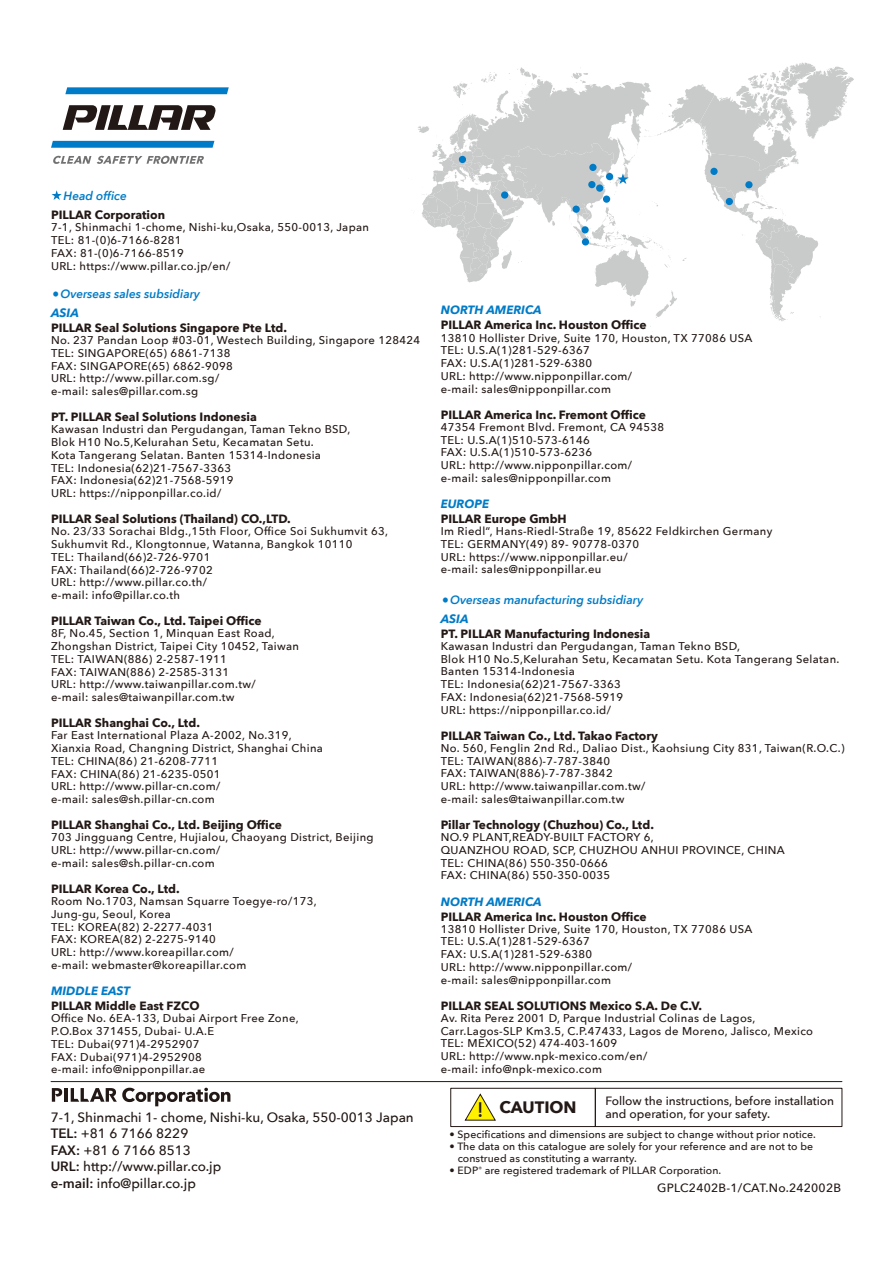
<style>
.page{position:relative;width:893px;height:1263px;background:#fff}
.page>*{position:absolute;margin:0;border:0;box-sizing:border-box;transform-origin:0 0}
.t1{font:500 36px "Avenir Next";color:#007bc7}
.t2{font:700 16.5px "Avenir Next";color:#221815}
.t3{font:500 13.5px/16.5px "Avenir Next";color:#221815}
.t4{font:700 12px "Avenir Next";color:#221815}
.t5{font:500 12px/12.8px "Avenir Next";color:#221815}
.t6{font:italic 600 12px "Avenir Next";color:#007bc7}
.t7{font:italic 700 12px "Avenir Next";color:#007bc7}
.t8{font:500 12px "Avenir Next";letter-spacing:.02em;color:#221815}
.t9{font:500 11.25px/12.8px "Avenir Next";letter-spacing:.03em;color:#221815}
.t10{font:500 10.5px/12px "Avenir Next";letter-spacing:.01em;color:#221815}
.s1{font-weight:600}
.s2{font-weight:500;font-size:21px}
</style>
<div class="page">
<hr style="left:51px;top:1081px;width:791px;height:1px;background:#221815">
<svg style="left:464px;top:1093px;width:32px;height:28px"></svg>
<div style="left:595px;top:1088px;width:247px;height:39px;border:1px solid #221815"></div>
<hr style="left:64px;top:1088px;width:4px;height:14px;background:#221815">
<svg style="left:52px;top:1088px;width:10px;height:14px"></svg>
<svg style="left:71px;top:1088px;width:159px;height:18px"></svg>
<svg style="left:63px;top:105px;width:153px;height:25px"></svg>
<svg style="left:51px;top:141px;width:163px;height:7px"></svg>
<svg style="left:65px;top:87px;width:164px;height:7px"></svg>
<svg style="left:53px;top:156px;width:38px;height:8px"></svg>
<svg style="left:97px;top:156px;width:107px;height:8px"></svg>
<svg style="left:418px;top:63px;width:436px;height:264px"></svg>
<svg style="left:52px;top:190px;width:10px;height:10px"></svg>
<div style="left:450px;top:1088px;width:146px;height:39px;border:1px solid #221815"></div>
<p class="t6" style="left:64px;top:186px;width:65px">Head office</p>
<p class="t4" style="left:51px;top:205px;width:116px">PILLAR Corporation</p>
<p class="t9" style="left:51px;top:221px;width:320px">7-1, Shinmachi 1-chome, Nishi-ku,Osaka, 550-0013, Japan TEL: 81-(0)6-7166-8281<br>FAX: 81-(0)6-7166-8519<br>URL: https://www.pillar.co.jp/en/</p>
<h1 class="t1" style="left:51px;top:262px;width:11px">∙</h1>
<p class="t6" style="left:60px;top:284px;width:141px">Overseas sales subsidiary</p>
<p class="t7" style="left:51px;top:302px;width:29px">ASIA</p>
<p class="t4" style="left:51px;top:317px;width:238px">PILLAR Seal Solutions Singapore Pte Ltd.</p>
<p class="t9" style="left:51px;top:333px;width:371px">No. 237 Pandan Loop #03-01, Westech Building, Singapore 128424<br>TEL: SINGAPORE(65) 6861-7138<br>FAX: SINGAPORE(65) 6862-9098<br>URL: http://www.pillar.com.sg/<br>e-mail: sales@pillar.com.sg</p>
<p class="t4" style="left:51px;top:407px;width:207px">PT. PILLAR Seal Solutions Indonesia</p>
<p class="t9" style="left:51px;top:423px;width:301px">Kawasan Industri dan Pergudangan, Taman Tekno BSD, Blok H10 No.5,Kelurahan Setu, Kecamatan Setu.<br>Kota Tangerang Selatan. Banten 15314-Indonesia<br>TEL: Indonesia(62)21-7567-3363<br>FAX: Indonesia(62)21-7568-5919<br>URL: https://nipponpillar.co.id/</p>
<p class="t4" style="left:51px;top:509px;width:241px">PILLAR Seal Solutions (Thailand) CO.,LTD.</p>
<p class="t9" style="left:51px;top:525px;width:338px">No. 23/33 Sorachai Bldg.,15th Floor, Office Soi Sukhumvit 63, Sukhumvit Rd., Klongtonnue, Watanna, Bangkok 10110<br>TEL: Thailand(66)2-726-9701<br>FAX: Thailand(66)2-726-9702<br>URL: http://www.pillar.co.th/<br>e-mail: info@pillar.co.th</p>
<p class="t4" style="left:51px;top:611px;width:212px">PILLAR Taiwan Co., Ltd. Taipei Office</p>
<p class="t9" style="left:51px;top:627px;width:250px">8F, No.45, Section 1, Minquan East Road, Zhongshan District, Taipei City 10452, Taiwan TEL: TAIWAN(886) 2-2587-1911<br>FAX: TAIWAN(886) 2-2585-3131<br>URL: http://www.taiwanpillar.com.tw/<br>e-mail: sales@taiwanpillar.com.tw</p>
<p class="t4" style="left:51px;top:713px;width:150px">PILLAR Shanghai Co., Ltd.</p>
<p class="t9" style="left:51px;top:729px;width:274px">Far East International Plaza A-2002, No.319, Xianxia Road, Changning District, Shanghai China TEL: CHINA(86) 21-6208-7711<br>FAX: CHINA(86) 21-6235-0501<br>URL: http://www.pillar-cn.com/<br>e-mail: sales@sh.pillar-cn.com</p>
<p class="t4" style="left:51px;top:815px;width:233px">PILLAR Shanghai Co., Ltd. Beijing Office</p>
<p class="t9" style="left:51px;top:831px;width:324px">703 Jingguang Centre, Hujialou, Chaoyang District, Beijing<br>URL: http://www.pillar-cn.com/<br>e-mail: sales@sh.pillar-cn.com</p>
<p class="t4" style="left:51px;top:878px;width:130px">PILLAR Korea Co., Ltd.</p>
<p class="t9" style="left:51px;top:894px;width:267px">Room No.1703, Namsan Squarre Toegye-ro/173, Jung-gu, Seoul, Korea<br>TEL: KOREA(82) 2-2277-4031<br>FAX: KOREA(82) 2-2275-9140<br>URL: http://www.koreapillar.com/<br>e-mail: webmaster@koreapillar.com</p>
<p class="t7" style="left:51px;top:980px;width:81px">MIDDLE EAST</p>
<p class="t4" style="left:51px;top:995px;width:150px">PILLAR Middle East FZCO</p>
<p class="t9" style="left:51px;top:1011px;width:249px">Office No. 6EA-133, Dubai Airport Free Zone,<br>P.O.Box 371455, Dubai- U.A.E<br>TEL: Dubai(971)4-2952907<br>FAX: Dubai(971)4-2952908<br>e-mail: info@nipponpillar.ae</p>
<p class="t3" style="left:51px;top:1108px;width:365px">7-1, Shinmachi 1- chome, Nishi-ku, Osaka, 550-0013 Japan<br><span class="s1">TEL:</span> +81 6 7166 8229<br><span class="s1">FAX:</span> +81 6 7166 8513<br><span class="s1">URL:</span> http://www.pillar.co.jp<br><span class="s1">e-mail:</span> info@pillar.co.jp</p>
<p class="t7" style="left:441px;top:300px;width:102px">NORTH AMERICA</p>
<p class="t4" style="left:441px;top:315px;width:207px">PILLAR America Inc. Houston Office</p>
<p class="t9" style="left:441px;top:331px;width:313px">13810 Hollister Drive, Suite 170, Houston, TX 77086 USA TEL: U.S.A(1)281-529-6367<br>FAX: U.S.A(1)281-529-6380<br>URL: http://www.nipponpillar.com/<br>e-mail: sales@nipponpillar.com</p>
<p class="t4" style="left:441px;top:404px;width:207px">PILLAR America Inc. Fremont Office</p>
<p class="t9" style="left:441px;top:420px;width:225px">47354 Fremont Blvd. Fremont, CA 94538<br>TEL: U.S.A(1)510-573-6146<br>FAX: U.S.A(1)510-573-6236<br>URL: http://www.nipponpillar.com/ e-mail: sales@nipponpillar.com</p>
<p class="t7" style="left:441px;top:493px;width:50px">EUROPE</p>
<p class="t4" style="left:441px;top:508px;width:128px">PILLAR Europe GmbH</p>
<p class="t9" style="left:441px;top:524px;width:333px">Im Riedl“, Hans-Riedl-Straße 19, 85622 Feldkirchen Germany TEL: GERMANY(49) 89- 90778-0370<br>URL: https://www.nipponpillar.eu/<br>e-mail: sales@nipponpillar.eu</p>
<h1 class="t1" style="left:441px;top:568px;width:11px">∙</h1>
<p class="t6" style="left:450px;top:589px;width:194px">Overseas manufacturing subsidiary</p>
<p class="t7" style="left:441px;top:608px;width:29px">ASIA</p>
<p class="t4" style="left:441px;top:623px;width:211px">PT. PILLAR Manufacturing Indonesia</p>
<p class="t9" style="left:441px;top:639px;width:400px">Kawasan Industri dan Pergudangan, Taman Tekno BSD,<br>Blok H10 No.5,Kelurahan Setu, Kecamatan Setu. Kota Tangerang Selatan.<br>Banten 15314-Indonesia<br>TEL: Indonesia(62)21-7567-3363<br>FAX: Indonesia(62)21-7568-5919<br>URL: https://nipponpillar.co.id/</p>
<p class="t4" style="left:441px;top:725px;width:219px">PILLAR Taiwan Co., Ltd. Takao Factory</p>
<p class="t9" style="left:441px;top:741px;width:405px">No. 560, Fenglin 2nd Rd., Daliao Dist., Kaohsiung City 831, Taiwan(R.O.C.)<br>TEL: TAIWAN(886)-7-787-3840<br>FAX: TAIWAN(886)-7-787-3842<br>URL: http://www.taiwanpillar.com.tw/<br>e-mail: sales@taiwanpillar.com.tw</p>
<p class="t4" style="left:441px;top:814px;width:215px">Pillar Technology (Chuzhou) Co., Ltd.</p>
<p class="t9" style="left:441px;top:830px;width:345px">NO.9 PLANT,READY-BUILT FACTORY 6,<br>QUANZHOU ROAD, SCP, CHUZHOU ANHUI PROVINCE, CHINA TEL: CHINA(86) 550-350-0666<br>FAX: CHINA(86) 550-350-0035</p>
<p class="t7" style="left:441px;top:891px;width:102px">NORTH AMERICA</p>
<p class="t4" style="left:441px;top:906px;width:207px">PILLAR America Inc. Houston Office</p>
<p class="t9" style="left:441px;top:922px;width:313px">13810 Hollister Drive, Suite 170, Houston, TX 77086 USA TEL: U.S.A(1)281-529-6367<br>FAX: U.S.A(1)281-529-6380<br>URL: http://www.nipponpillar.com/<br>e-mail: sales@nipponpillar.com</p>
<p class="t4" style="left:441px;top:995px;width:263px">PILLAR SEAL SOLUTIONS Mexico S.A. De C.V.</p>
<p class="t9" style="left:441px;top:1011px;width:374px">Av. Rita Perez 2001 D, Parque Industrial Colinas de Lagos, Carr.Lagos-SLP Km3.5, C.P.47433, Lagos de Moreno, Jalisco, Mexico TEL: MEXICO(52) 474-403-1609<br>URL: http://www.npk-mexico.com/en/<br>e-mail: info@npk-mexico.com</p>
<h2 class="t2" style="left:477px;top:1093px;width:101px"><span class="s2">!</span> CAUTION</h2>
<p class="t5" style="left:605px;top:1094px;width:230px">Follow the instructions, before installation and operation, for your safety.</p>
<p class="t10" style="left:450px;top:1128px;width:368px">• Specifications and dimensions are subject to change without prior notice.</p>
<p class="t10" style="left:458px;top:1140px;width:357px;text-indent:-8px">• The data on this catalogue are solely for your reference and are not to be construed as constituting a warranty.</p>
<p class="t10" style="left:450px;top:1164px;width:273px">• EDP<sup>®</sup> are registered trademark of PILLAR Corporation.</p>
<p class="t8" style="left:657px;top:1177px;width:185px">GPLC2402B-1/CAT.No.242002B</p>
</div>
